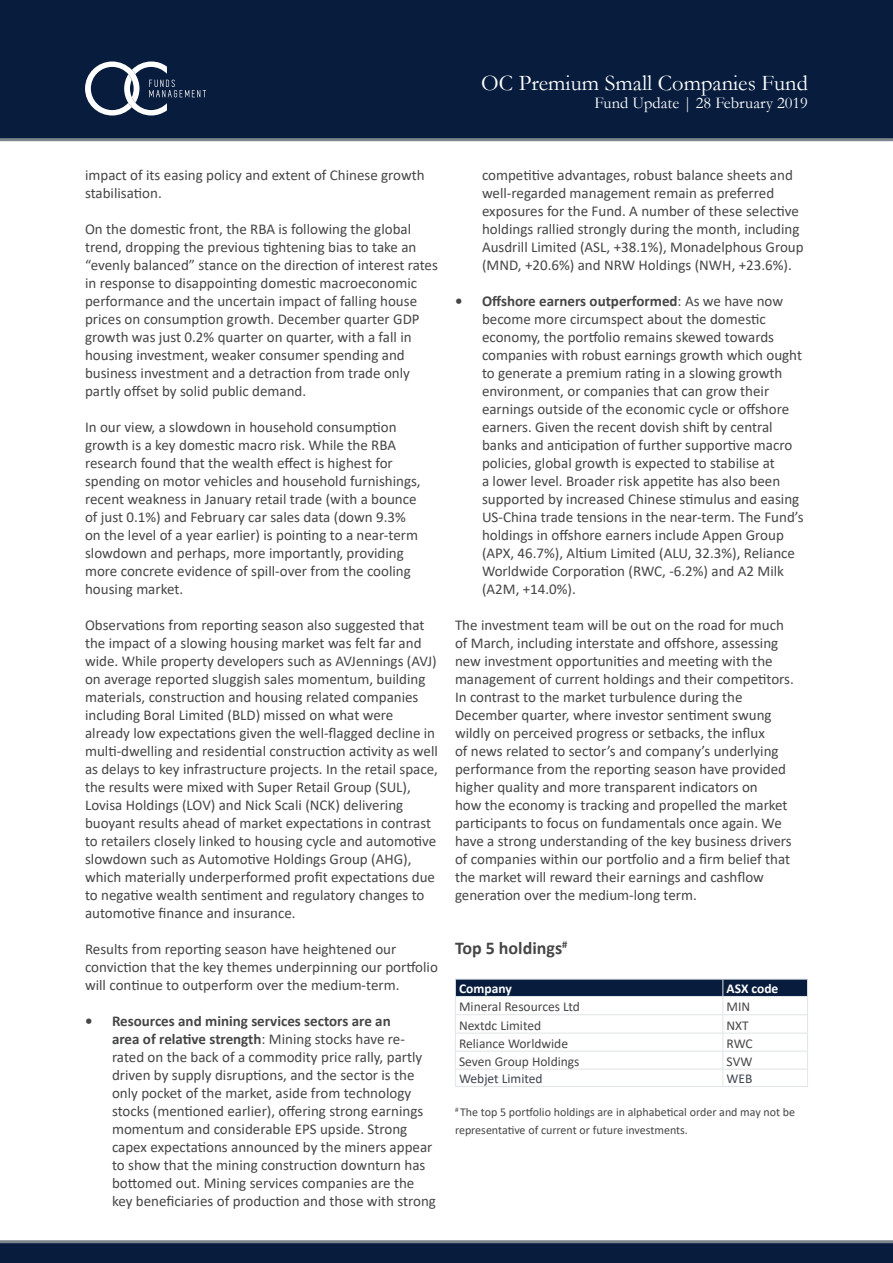
<style>
.page{position:relative;width:893px;height:1263px;background:#fff}
.page>*{position:absolute;margin:0;border:0;box-sizing:border-box;transform-origin:0 0}
.t1{font:22.5px "Garamond";color:#fff}
.t2{font:700 18px "Calibri";color:#454647}
.t3{font:16.5px "Garamond";color:#fff}
.t4{font:15px/18px "Calibri";color:#454647}
.t5{font:13.5px "Calibri";color:#454647}
.t6{font:13.5px "Calibri";color:#3e444f}
.t7{font:700 13.5px "Calibri";color:#fff}
.t8{font:12px/18px "Calibri";color:#454647}
.s1{font-weight:700}
</style>
<div class="page">
<div style="left:0;top:0;width:893px;height:139px;background:#081d3e"></div>
<hr style="left:0;top:138px;width:893px;height:3px;background:#7e868d">
<svg style="left:85px;top:61px;width:121px;height:55px"></svg>
<div style="left:0;top:1242px;width:893px;height:21px;background:#081d3e"></div>
<hr style="left:0;top:1240px;width:893px;height:3px;background:#7e868d">
<hr style="left:455px;top:1086px;width:268px;height:1px;background:#dfe4e8">
<hr style="left:723px;top:1086px;width:85px;height:1px;background:#dfe4e8">
<svg style="left:455px;top:979px;width:353px;height:107px"></svg>
<h1 class="t1" style="left:481px;top:68px;width:328px">OC Premium Small Companies Fund</h1>
<p class="t3" style="left:594px;top:92px;width:215px">Fund Update | 28 February 2019</p>
<p class="t4" style="left:85px;top:166px;width:341px">impact of its easing policy and extent of Chinese growth stabilisation.</p>
<p class="t4" style="left:85px;top:220px;width:354px">On the domestic front, the RBA is following the global trend, dropping the previous tightening bias to take an “evenly balanced” stance on the direction of interest rates in response to disappointing domestic macroeconomic performance and the uncertain impact of falling house prices on consumption growth. December quarter GDP growth was just 0.2% quarter on quarter, with a fall in housing investment, weaker consumer spending and business investment and a detraction from trade only partly offset by solid public demand.</p>
<p class="t4" style="left:85px;top:418px;width:337px">In our view, a slowdown in household consumption growth is a key domestic macro risk. While the RBA research found that the wealth effect is highest for spending on motor vehicles and household furnishings, recent weakness in January retail trade (with a bounce of just 0.1%) and February car sales data (down 9.3% on the level of a year earlier) is pointing to a near-term slowdown and perhaps, more importantly, providing more concrete evidence of spill-over from the cooling housing market.</p>
<p class="t4" style="left:85px;top:616px;width:354px">Observations from reporting season also suggested that the impact of a slowing housing market was felt far and wide. While property developers such as AVJennings (AVJ) on average reported sluggish sales momentum, building materials, construction and housing related companies including Boral Limited (BLD) missed on what were already low expectations given the well-flagged decline in multi-dwelling and residential construction activity as well as delays to key infrastructure projects. In the retail space, the results were mixed with Super Retail Group (SUL), Lovisa Holdings (LOV) and Nick Scali (NCK) delivering buoyant results ahead of market expectations in contrast to retailers closely linked to housing cycle and automotive slowdown such as Automotive Holdings Group (AHG), which materially underperformed profit expectations due to negative wealth sentiment and regulatory changes to automotive finance and insurance.</p>
<p class="t4" style="left:85px;top:940px;width:354px">Results from reporting season have heightened our conviction that the key themes underpinning our portfolio will continue to outperform over the medium-term.</p>
<p class="t4" style="left:112px;top:1012px;width:325px;text-indent:-27px"><span class="s1">• Resources and mining services sectors are an<br>area of relative strength</span>: Mining stocks have re&shy;rated on the back of a commodity price rally, partly driven by supply disruptions, and the sector is the only pocket of the market, aside from technology stocks (mentioned earlier), offering strong earnings momentum and considerable EPS upside. Strong capex expectations announced by the miners appear to show that the mining construction downturn has bottomed out. Mining services companies are the key beneficiaries of production and those with strong</p>
<p class="t4" style="left:482px;top:166px;width:323px">competitive advantages, robust balance sheets and well-regarded management remain as preferred exposures for the Fund. A number of these selective holdings rallied strongly during the month, including Ausdrill Limited (ASL, +38.1%), Monadelphous Group (MND, +20.6%) and NRW Holdings (NWH, +23.6%).</p>
<p class="t4" style="left:482px;top:292px;width:323px;text-indent:-27px"><span class="s1">• Offshore earners outperformed</span>: As we have now become more circumspect about the domestic economy, the portfolio remains skewed towards companies with robust earnings growth which ought to generate a premium rating in a slowing growth environment, or companies that can grow their earnings outside of the economic cycle or offshore earners. Given the recent dovish shift by central banks and anticipation of further supportive macro policies, global growth is expected to stabilise at<br>a lower level. Broader risk appetite has also been supported by increased Chinese stimulus and easing US-China trade tensions in the near-term. The Fund’s holdings in offshore earners include Appen Group (APX, 46.7%), Altium Limited (ALU, 32.3%), Reliance Worldwide Corporation (RWC, -6.2%) and A2 Milk (A2M, +14.0%).</p>
<p class="t4" style="left:455px;top:616px;width:340px">The investment team will be out on the road for much of March, including interstate and offshore, assessing new investment opportunities and meeting with the management of current holdings and their competitors.<br>In contrast to the market turbulence during the December quarter, where investor sentiment swung wildly on perceived progress or setbacks, the influx<br>of news related to sector’s and company’s underlying performance from the reporting season have provided higher quality and more transparent indicators on<br>how the economy is tracking and propelled the market participants to focus on fundamentals once again. We have a strong understanding of the key business drivers of companies within our portfolio and a firm belief that the market will reward their earnings and cashflow generation over the medium-long term.</p>
<p class="t2" style="left:455px;top:935px;width:114px">Top 5 holdings<sup>#</sup></p>
<p class="t7" style="left:459px;top:979px;width:54px">Company</p>
<p class="t7" style="left:726px;top:979px;width:53px">ASX code</p>
<p class="t5" style="left:459px;top:997px;width:122px">Mineral Resources Ltd</p>
<p class="t5" style="left:726px;top:997px;width:25px">MIN</p>
<p class="t5" style="left:459px;top:1016px;width:84px">Nextdc Limited</p>
<p class="t5" style="left:726px;top:1016px;width:24px">NXT</p>
<p class="t5" style="left:459px;top:1034px;width:111px">Reliance Worldwide</p>
<p class="t5" style="left:726px;top:1034px;width:28px">RWC</p>
<p class="t5" style="left:459px;top:1052px;width:122px">Seven Group Holdings</p>
<p class="t5" style="left:726px;top:1052px;width:27px">SVW</p>
<p class="t6" style="left:459px;top:1069px;width:85px">Webjet Limited</p>
<p class="t6" style="left:726px;top:1069px;width:27px">WEB</p>
<p class="t8" style="left:455px;top:1103px;width:342px"><sup>#</sup> The top 5 portfolio holdings are in alphabetical order and may not be representative of current or future investments.</p>
</div>
